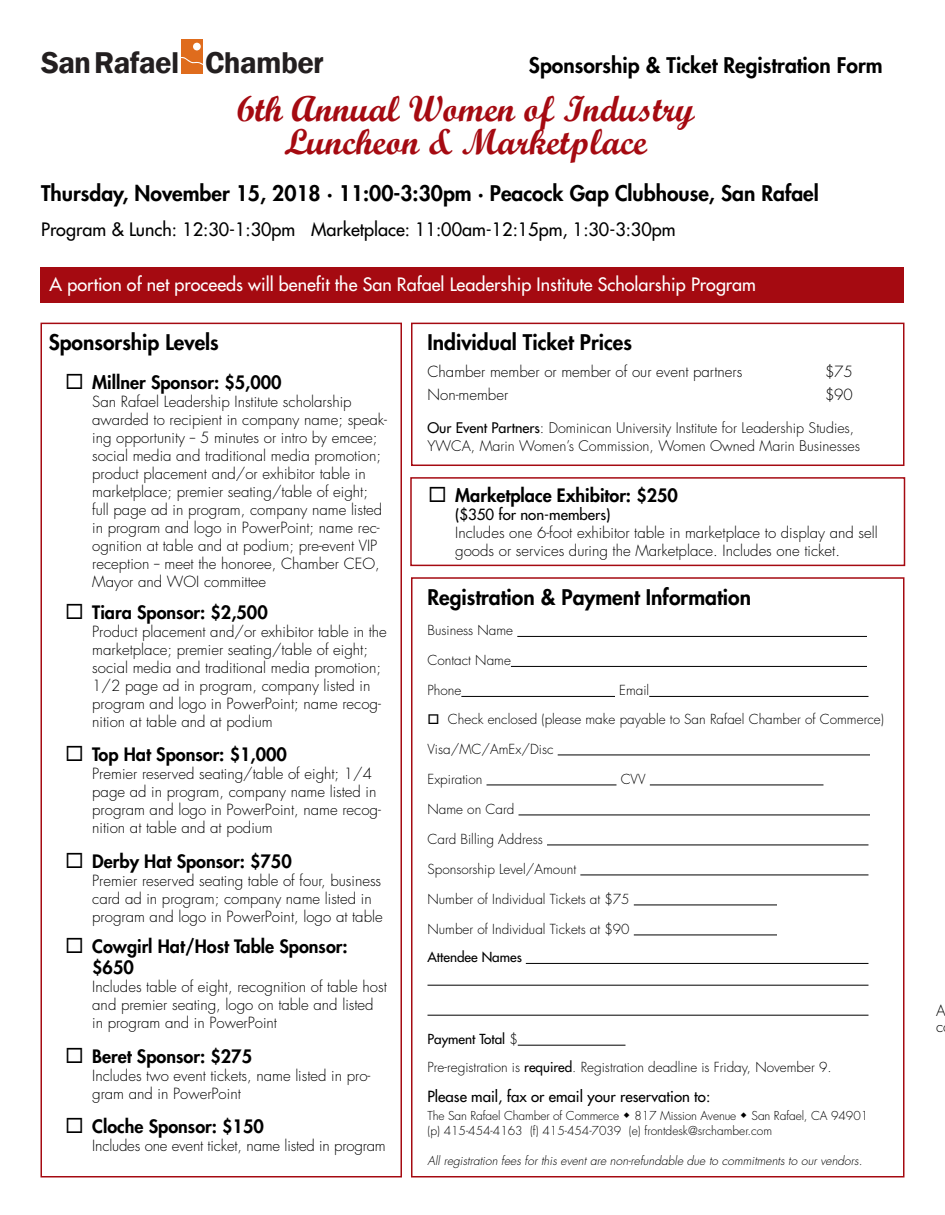
<style>
.page{position:relative;width:945px;height:1215px;background:#fff}
.page>*{position:absolute;margin:0;border:0;box-sizing:border-box;transform-origin:0 0}
.t1{font:36px/33px "Script MT Bold";color:#a50a11;text-align:center}
.t2{font:600 30.9px "Franklin Gothic";letter-spacing:-.02em;color:#231f20}
.t3{font:800 21px "Futura Std";color:#000}
.t4{font:800 18px/21px "Futura Std";color:#000}
.t5{font:500 18px "Futura Std";color:#fff}
.t6{font:500 18px "Futura Std";color:#000}
.t7{font:300 15px/18px "Futura Std";color:#000}
.t8{font:500 15px "Futura Std";color:#000}
.t9{font:300 14.25px/18px "Futura Std";color:#000}
.t10{font:300 13.5px/28.5px "Futura Std";color:#000}
.t11{font:500 13.5px "Futura Std";color:#000}
.t12{font:300 12px/15px "Futura Std";letter-spacing:-.01em;color:#000}
.t13{font:italic 300 12px "Futura Std";color:#000}
.s1{font-weight:500}
</style>
<div class="page">
<div style="left:411px;top:323px;width:493px;height:143px;border:2px solid #a50a11"></div>
<div style="left:40px;top:323px;width:362px;height:855px;border:2px solid #a50a11"></div>
<hr style="left:517px;top:636px;width:350px;height:1px;background:#000">
<hr style="left:511px;top:666px;width:356px;height:1px;background:#000">
<hr style="left:461px;top:696px;width:154px;height:1px;background:#000">
<hr style="left:649px;top:696px;width:219px;height:1px;background:#000">
<hr style="left:558px;top:755px;width:312px;height:1px;background:#000">
<hr style="left:487px;top:785px;width:129px;height:1px;background:#000">
<hr style="left:650px;top:785px;width:173px;height:1px;background:#000">
<hr style="left:519px;top:815px;width:351px;height:1px;background:#000">
<hr style="left:547px;top:845px;width:322px;height:1px;background:#000">
<hr style="left:580px;top:875px;width:288px;height:1px;background:#000">
<hr style="left:634px;top:905px;width:143px;height:1px;background:#000">
<hr style="left:634px;top:935px;width:143px;height:1px;background:#000">
<hr style="left:526px;top:963px;width:342px;height:1px;background:#000">
<hr style="left:428px;top:985px;width:440px;height:1px;background:#000">
<hr style="left:428px;top:1015px;width:440px;height:1px;background:#000">
<hr style="left:518px;top:1045px;width:108px;height:1px;background:#000">
<div style="left:411px;top:577px;width:493px;height:601px;border:2px solid #a50a11"></div>
<div style="left:40px;top:267px;width:864px;height:36px;background:#a50a11"></div>
<div style="left:181px;top:39px;width:22px;height:35px;background:#df6c1d"></div>
<div style="left:193px;top:43px;width:8px;height:7px;background:#fff;border-radius:50%"></div>
<svg style="left:181px;top:57px;width:22px;height:8px"></svg>
<div style="left:410px;top:477px;width:495px;height:89px;border:2px solid #a50a11"></div>
<h2 class="t2" style="left:41px;top:44px;width:284px">SanRafael Chamber</h2>
<h3 class="t3" style="left:529px;top:52px;width:355px">Sponsorship &amp; Ticket Registration Form</h3>
<h1 class="t1" style="left:236px;top:92px;width:460px">6th Annual Women of Industry<br>Luncheon &amp; Marketplace</h1>
<h3 class="t3" style="left:41px;top:180px;width:779px">Thursday, November 15, 2018 · 11:00-3:30pm · Peacock Gap Clubhouse, San Rafael</h3>
<p class="t6" style="left:41px;top:218px;width:636px">Program &amp; Lunch: 12:30-1:30pm Marketplace: 11:00am-12:15pm, 1:30-3:30pm</p>
<p class="t5" style="left:50px;top:273px;width:708px">A portion of net proceeds will benefit the San Rafael Leadership Institute Scholarship Program</p>
<h3 class="t3" style="left:49px;top:329px;width:172px">Sponsorship Levels</h3>
<p class="t4" style="left:92px;top:372px;width:191px">Millner Sponsor: $5,000</p>
<p class="t7" style="left:92px;top:393px;width:296px">San Rafael Leadership Institute scholarship awarded to recipient in company name; speak&shy;ing opportunity -- 5 minutes or intro by emcee; social media and traditional media promotion; product placement and/or exhibitor table in marketplace; premier seating/table of eight; full page ad in program, company name listed in program and logo in PowerPoint; name rec&shy;ognition at table and at podium; pre-event VIP reception -- meet the honoree, Chamber CEO, Mayor and WOI committee</p>
<p class="t4" style="left:92px;top:602px;width:177px">Tiara Sponsor: $2,500</p>
<p class="t7" style="left:92px;top:623px;width:296px">Product placement and/or exhibitor table in the marketplace; premier seating/table of eight; social media and traditional media promotion; 1/2 page ad in program, company listed in program and logo in PowerPoint; name recog&shy;nition at table and at podium</p>
<p class="t4" style="left:92px;top:744px;width:196px">Top Hat Sponsor: $1,000</p>
<p class="t7" style="left:92px;top:765px;width:290px">Premier reserved seating/table of eight; 1/4 page ad in program, company name listed in program and logo in PowerPoint, name recog&shy;nition at table and at podium</p>
<p class="t4" style="left:92px;top:851px;width:201px">Derby Hat Sponsor: $750</p>
<p class="t7" style="left:92px;top:872px;width:292px">Premier reserved seating table of four, business card ad in program; company name listed in program and logo in PowerPoint, logo at table</p>
<p class="t4" style="left:92px;top:936px;width:257px">Cowgirl Hat/Host Table Sponsor: $650</p>
<p class="t7" style="left:92px;top:978px;width:296px">Includes table of eight, recognition of table host and premier seating, logo on table and listed in program and in PowerPoint</p>
<p class="t4" style="left:92px;top:1046px;width:161px">Beret Sponsor: $275</p>
<p class="t7" style="left:92px;top:1067px;width:280px">Includes two event tickets, name listed in pro&shy;gram and in PowerPoint</p>
<p class="t4" style="left:92px;top:1116px;width:173px">Cloche Sponsor: $150</p>
<p class="t7" style="left:92px;top:1137px;width:295px">Includes one event ticket, name listed in program</p>
<h3 class="t3" style="left:428px;top:329px;width:206px">Individual Ticket Prices</h3>
<p class="t7" style="left:428px;top:363px;width:316px">Chamber member or member of our event partners</p>
<p class="t7" style="left:825px;top:363px;width:29px">$75</p>
<p class="t7" style="left:428px;top:386px;width:82px">Non-member</p>
<p class="t7" style="left:825px;top:386px;width:29px">$90</p>
<p class="t9" style="left:428px;top:419px;width:434px"><span class="s1">Our Event Partners</span>: Dominican University Institute for Leadership Studies,<br>YWCA, Marin Women’s Commission, Women Owned Marin Businesses</p>
<p class="t4" style="left:455px;top:485px;width:224px">Marketplace Exhibitor: $250</p>
<p class="t8" style="left:455px;top:505px;width:157px">($350 for non-members)</p>
<p class="t7" style="left:455px;top:524px;width:424px">Includes one 6-foot exhibitor table in marketplace to display and sell goods or services during the Marketplace. Includes one ticket.</p>
<h3 class="t3" style="left:428px;top:584px;width:325px">Registration &amp; Payment Information</h3>
<p class="t10" style="left:428px;top:616px;width:87px">Business Name</p>
<p class="t10" style="left:428px;top:646px;width:85px">Contact Name</p>
<p class="t10" style="left:428px;top:676px;width:35px">Phone</p>
<p class="t10" style="left:619px;top:676px;width:32px">Email</p>
<p class="t10" style="left:428px;top:705px;width:458px">□ Check enclosed (please make payable to San Rafael Chamber of Commerce)</p>
<p class="t10" style="left:428px;top:735px;width:128px">Visa/MC/AmEx/Disc</p>
<p class="t10" style="left:428px;top:765px;width:56px">Expiration</p>
<p class="t10" style="left:621px;top:765px;width:26px">CVV</p>
<p class="t10" style="left:428px;top:795px;width:88px">Name on Card</p>
<p class="t10" style="left:428px;top:825px;width:117px">Card Billing Address</p>
<p class="t10" style="left:428px;top:855px;width:150px">Sponsorship Level/Amount</p>
<p class="t10" style="left:428px;top:885px;width:204px">Number of Individual Tickets at $75</p>
<p class="t10" style="left:428px;top:915px;width:204px">Number of Individual Tickets at $90</p>
<p class="t11" style="left:428px;top:949px;width:96px">Attendee Names</p>
<p class="t10" style="left:428px;top:1025px;width:406px"><span class="s1">Payment Total</span> $<br>Pre-registration is <span class="s1">required</span>. Registration deadline is Friday, November 9.</p>
<p class="t8" style="left:428px;top:1087px;width:284px">Please mail, fax or email your reservation to:</p>
<p class="t12" style="left:428px;top:1109px;width:193px">The San Rafael Chamber of Commerce</p>
<p class="t12" style="left:634px;top:1109px;width:103px">817 Mission Avenue</p>
<p class="t12" style="left:427px;top:1109px;width:442px;text-indent:324px">San Rafael, CA 94901 (p) 415-454-4163 (f) 415-454-7039 (e) frontdesk@srchamber.com</p>
<p class="t13" style="left:427px;top:1154px;width:436px">All registration fees for this event are non-refundable due to commitments to our vendors.</p>
<p class="t7" style="left:936px;top:1003px;width:11px;line-height:16.5px">A c</p>
</div>
